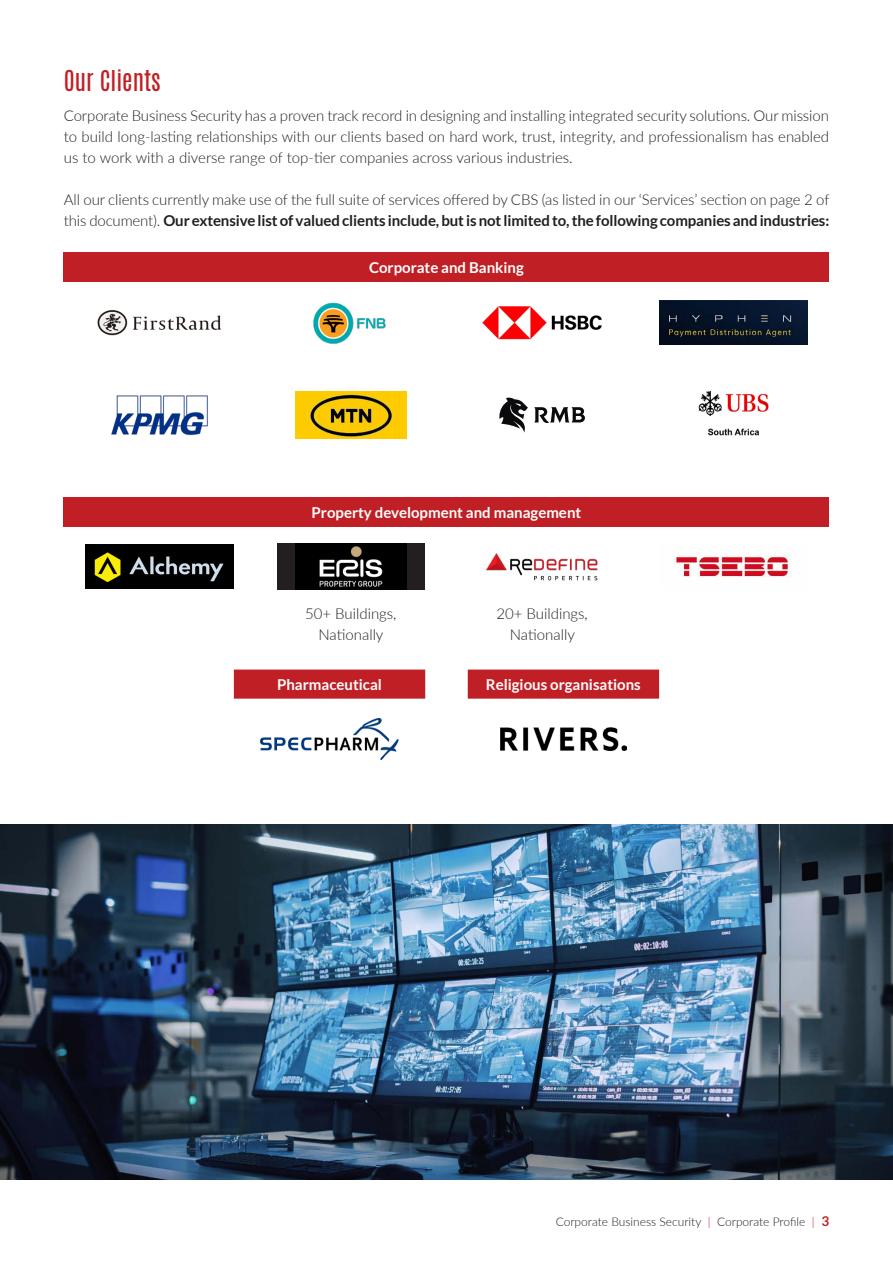
<style>
.page{position:relative;width:893px;height:1263px;background:#fff}
.page>*{position:absolute;margin:0;border:0;box-sizing:border-box;transform-origin:0 0}
.t1{font:24px "Antonio";color:#c02025}
.body{font:300 15px/21px "Lato";color:#231f20;text-align:justify}
.body-2{font:700 15px "Lato";color:#fff}
.t2{font:300 12px "Lato";color:#231f20}
.s1{font-weight:700}
.s2{color:#c02025}
.s3{font-weight:700;font-size:13.5px;color:#c02025}
</style>
<div class="page">
<div style="left:64px;top:253px;width:765px;height:29px;background:#c02025"></div>
<img style="left:97px;top:310px;width:125px;height:26px">
<img style="left:313px;top:302px;width:73px;height:42px">
<img style="left:482px;top:306px;width:120px;height:34px">
<img style="left:660px;top:300px;width:147px;height:44px">
<img style="left:111px;top:395px;width:97px;height:40px">
<img style="left:295px;top:392px;width:111px;height:46px">
<svg style="left:499px;top:398px;width:29px;height:35px"></svg>
<svg style="left:534px;top:407px;width:51px;height:16px"></svg>
<img style="left:698px;top:392px;width:71px;height:44px">
<div style="left:64px;top:497px;width:765px;height:29px;background:#c02025"></div>
<img style="left:86px;top:545px;width:147px;height:44px">
<div style="left:277px;top:543px;width:147px;height:47px;background:#231f20"></div>
<img style="left:296px;top:543px;width:110px;height:47px">
<img style="left:486px;top:553px;width:112px;height:28px">
<img style="left:674px;top:554px;width:118px;height:24px">
<svg style="left:234px;top:669px;width:425px;height:30px;background:#c83c40"></svg>
<img style="left:260px;top:718px;width:139px;height:42px">
<img style="left:501px;top:728px;width:125px;height:22px">
<img style="left:0;top:825px;width:893px;height:355px">
<p class="t1" style="left:64px;top:63px;width:98px">Our Clients</p>
<p class="body" style="left:64px;top:104px;width:767px">Corporate Business Security has a proven track record in designing and installing integrated security solutions. Our mission to build long-lasting relationships with our clients based on hard work, trust, integrity, and professionalism has enabled us to work with a diverse range of top-tier companies across various industries.</p>
<p class="body" style="left:64px;top:188px;width:767px">All our clients currently make use of the full suite of services offered by CBS (as listed in our ‘Services’ section on page 2 of this document). <span class="s1">Our extensive list of valued clients include, but is not limited to, the following companies and industries:</span></p>
<p class="body-2" style="left:369px;top:259px;width:156px">Corporate and Banking</p>
<p class="body-2" style="left:312px;top:504px;width:271px">Property development and management</p>
<p class="body" style="left:305px;top:603px;width:93px">50+ Buildings,</p>
<p class="body" style="left:318px;top:624px;width:66px">Nationally</p>
<p class="body" style="left:496px;top:603px;width:93px">20+ Buildings,</p>
<p class="body" style="left:510px;top:624px;width:66px">Nationally</p>
<p class="body-2" style="left:277px;top:676px;width:106px">Pharmaceutical</p>
<p class="body-2" style="left:486px;top:676px;width:156px">Religious organisations</p>
<p class="t2" style="left:556px;top:1213px;width:275px">Corporate Business Security <span class="s2">|</span> Corporate Profile <span class="s2">|</span> <span class="s3">3</span></p>
</div>
